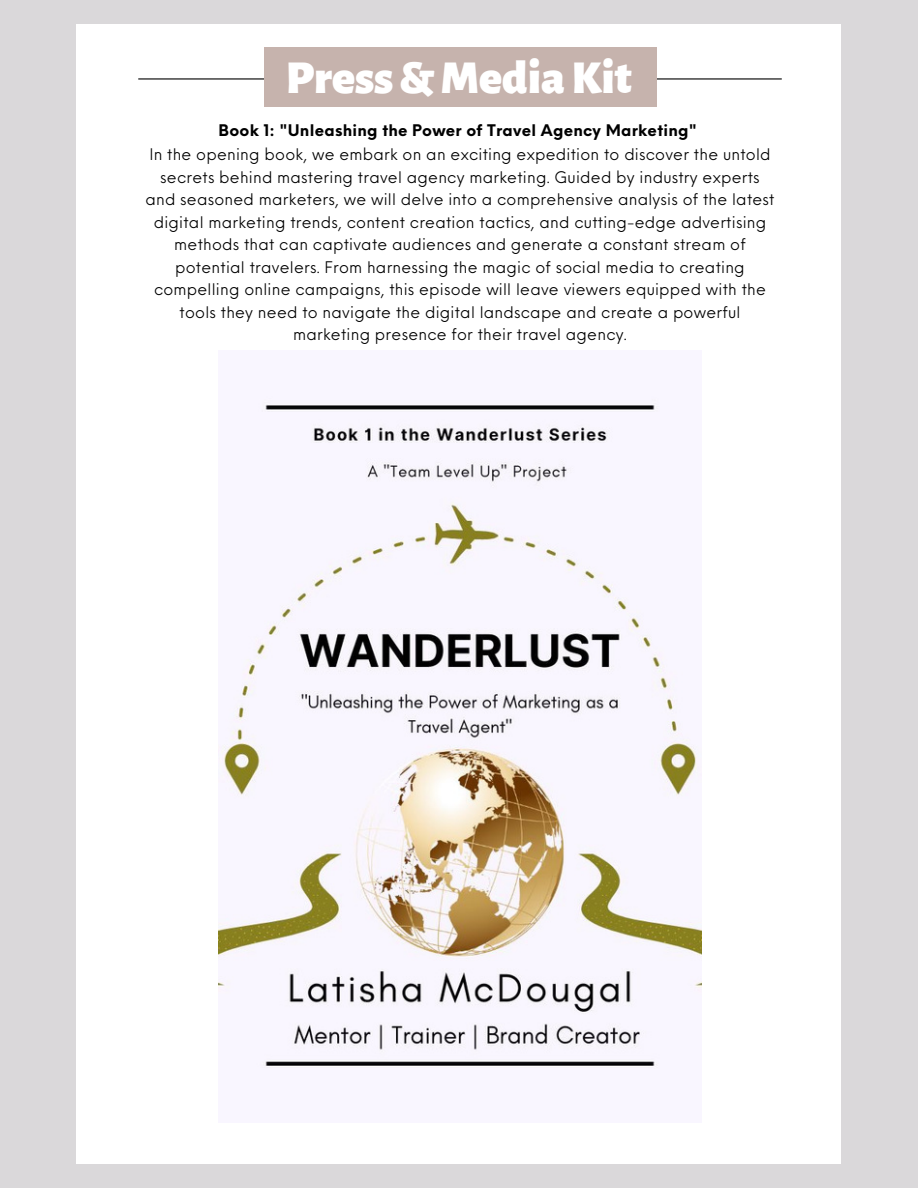
<style>
.page{position:relative;width:918px;height:1188px;background:#dad8da}
.page>*{position:absolute;margin:0;border:0;box-sizing:border-box;transform-origin:0 0}
.t1{font:900 47.55px "Alegreya Sans";color:#fff}
.t2{font:15.6px/22.5px "Neue Einstellung";letter-spacing:.015em;color:#000;text-align:center}
.t3{font:700 15.6px "Neue Einstellung";letter-spacing:.015em;color:#000}
</style>
<div class="page">
<div style="left:77px;top:24px;width:764px;height:1140px;background:#fff"></div>
<hr style="left:138px;top:78px;width:644px;height:2px;background:#000">
<div style="left:264px;top:47px;width:392px;height:59px;background:#c6b3ad"></div>
<img style="left:219px;top:398px;width:482px;height:671px">
<p class="t1" style="left:286px;top:55px;width:348px">Press&amp; MediaKit</p>
<p class="t3" style="left:219px;top:117px;width:480px">Book 1: "Unleashing the Power of Travel Agency Marketing"</p>
<p class="t2" style="left:145px;top:142px;width:631px">In the opening book, we embark on an exciting expedition to discover the untold secrets behind mastering travel agency marketing. Guided by industry experts and seasoned marketers, we will delve into a comprehensive analysis of the latest digital marketing trends, content creation tactics, and cutting-edge advertising methods that can captivate audiences and generate a constant stream of potential travelers. From harnessing the magic of social media to creating compelling online campaigns, this episode will leave viewers equipped with the tools they need to navigate the digital landscape and create a powerful marketing presence for their travel agency.</p>
</div>
